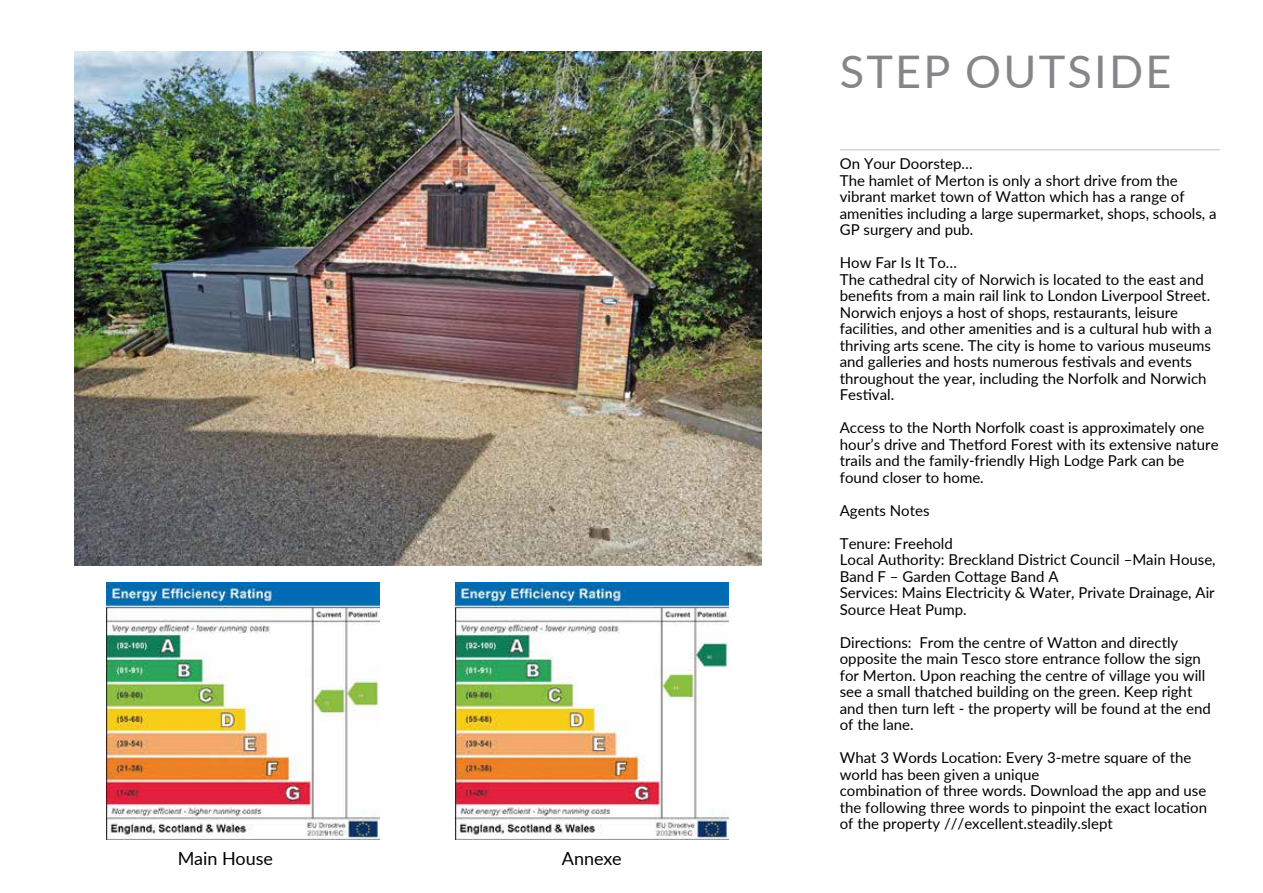
<style>
.page{position:relative;width:1263px;height:893px;background:#fff}
.page>*{position:absolute;margin:0;border:0;box-sizing:border-box;transform-origin:0 0}
.t1{font:45px "Lato";letter-spacing:.05em;color:#858689}
.t2{font:18px "Lato";color:#000}
.t3{font:15px/16.5px "Lato";color:#000}
</style>
<div class="page">
<hr style="left:840px;top:150px;width:380px;height:1px;background:#bebebe">
<img style="left:107px;top:583px;width:273px;height:256px">
<img style="left:74px;top:52px;width:687px;height:514px">
<img style="left:456px;top:583px;width:273px;height:256px">
<p class="t2" style="left:178px;top:845px;width:97px">Main House</p>
<p class="t2" style="left:562px;top:845px;width:61px">Annexe</p>
<h1 class="t1" style="left:840px;top:39px;width:333px">STEP OUTSIDE</h1>
<p class="t3" style="left:840px;top:155px;width:378px">On Your Doorstep…<br>The hamlet of Merton is only a short drive from the vibrant market town of Watton which has a range of amenities including a large supermarket, shops, schools, a GP surgery and pub.</p>
<p class="t3" style="left:840px;top:254px;width:373px">How Far Is It To…<br>The cathedral city of Norwich is located to the east and benefits from a main rail link to London Liverpool Street.<br>Norwich enjoys a host of shops, restaurants, leisure facilities, and other amenities and is a cultural hub with a thriving arts scene. The city is home to various museums and galleries and hosts numerous festivals and events throughout the year, including the Norfolk and Norwich Festival.</p>
<p class="t3" style="left:840px;top:419px;width:380px">Access to the North Norfolk coast is approximately one hour’s drive and Thetford Forest with its extensive nature trails and the family-friendly High Lodge Park can be found closer to home.</p>
<p class="t3" style="left:840px;top:502px;width:91px">Agents Notes</p>
<p class="t3" style="left:840px;top:535px;width:377px">Tenure: Freehold<br>Local Authority: Breckland District Council –Main House, Band F – Garden Cottage Band A<br>Services: Mains Electricity &amp; Water, Private Drainage, Air Source Heat Pump.</p>
<p class="t3" style="left:840px;top:634px;width:372px">Directions: From the centre of Watton and directly opposite the main Tesco store entrance follow the sign for Merton. Upon reaching the centre of village you will see a small thatched building on the green. Keep right and then turn left - the property will be found at the end of the lane.</p>
<p class="t3" style="left:840px;top:749px;width:369px">What 3 Words Location: Every 3-metre square of the world has been given a unique<br>combination of three words. Download the app and use the following three words to pinpoint the exact location of the property ///excellent.steadily.slept</p>
</div>
